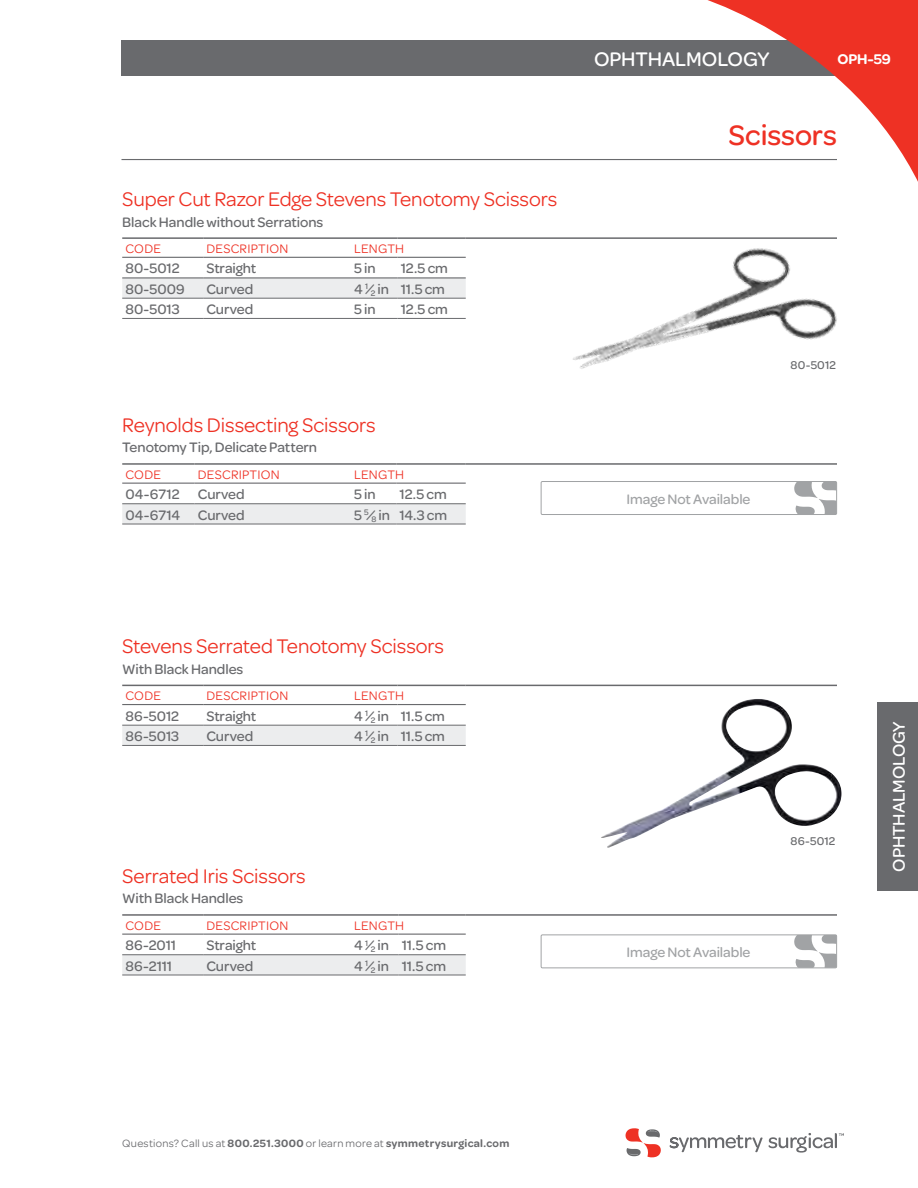
<style>
.page{position:relative;width:918px;height:1188px;background:#fff}
.page>*{position:absolute;margin:0;border:0;box-sizing:border-box;transform-origin:0 0}
.t1{font:500 30px "Omnes";letter-spacing:-.005em;color:#ee3124}
.t2{font:21px "Omnes";letter-spacing:-.005em;color:#ee3124}
.t3{font:500 21px "Omnes";letter-spacing:-.005em;color:#fff}
.t4{font:500 18px "Omnes";letter-spacing:-.005em;color:#fff}
.t5{font:600 15px "Omnes";color:#fff}
.t6{font:500 14.7px "Omnes";letter-spacing:-.005em;color:#696a6d}
.t7{font:500 14.7px "Omnes";letter-spacing:-.005em;color:#a1a3a5}
.t8{font:13.2px "Omnes";letter-spacing:.02em;color:#ee3124}
.t9{font:500 12px "Omnes";letter-spacing:.01em;color:#696a6d}
.t10{font:600 11.25px "Omnes";letter-spacing:.03em;color:#696a6d}
.s1{font-weight:400}
</style>
<div class="page">
<div style="left:878px;top:702px;width:40px;height:189px;background:#696a6d"></div>
<div style="left:121px;top:41px;width:756px;height:35px;background:#696a6d"></div>
<svg style="left:653px;top:0;width:265px;height:182px"></svg>
<svg style="left:670px;top:1133px;width:174px;height:20px"></svg>
<svg style="left:626px;top:1128px;width:35px;height:29px"></svg>
<hr style="left:122px;top:159px;width:715px;height:1px;background:#696a6d">
<svg style="left:122px;top:278px;width:344px;height:20px;background:#e6e7e8"></svg>
<hr style="left:122px;top:237px;width:81px;height:2px;background:#696a6d">
<hr style="left:203px;top:237px;width:148px;height:2px;background:#696a6d">
<hr style="left:351px;top:237px;width:46px;height:2px;background:#696a6d">
<hr style="left:397px;top:237px;width:69px;height:2px;background:#696a6d">
<hr style="left:466px;top:237px;width:371px;height:2px;background:#696a6d">
<hr style="left:122px;top:257px;width:81px;height:1px;background:#696a6d">
<hr style="left:203px;top:257px;width:148px;height:1px;background:#696a6d">
<hr style="left:351px;top:257px;width:46px;height:1px;background:#696a6d">
<hr style="left:397px;top:257px;width:69px;height:1px;background:#696a6d">
<hr style="left:122px;top:298px;width:81px;height:1px;background:#696a6d">
<hr style="left:203px;top:298px;width:148px;height:1px;background:#696a6d">
<hr style="left:351px;top:298px;width:46px;height:1px;background:#696a6d">
<hr style="left:397px;top:298px;width:69px;height:1px;background:#696a6d">
<hr style="left:122px;top:318px;width:81px;height:1px;background:#696a6d">
<hr style="left:203px;top:318px;width:148px;height:1px;background:#696a6d">
<hr style="left:351px;top:318px;width:46px;height:1px;background:#696a6d">
<hr style="left:397px;top:318px;width:69px;height:1px;background:#696a6d">
<hr style="left:122px;top:277px;width:81px;height:1px;background:#696a6d">
<hr style="left:203px;top:277px;width:148px;height:1px;background:#696a6d">
<hr style="left:351px;top:277px;width:46px;height:1px;background:#696a6d">
<hr style="left:397px;top:277px;width:69px;height:1px;background:#696a6d">
<img style="left:534px;top:175px;width:357px;height:194px">
<div style="left:122px;top:726px;width:344px;height:19px;background:#ecedee"></div>
<hr style="left:122px;top:685px;width:81px;height:1px;background:#696a6d">
<hr style="left:203px;top:685px;width:148px;height:1px;background:#696a6d">
<hr style="left:351px;top:685px;width:46px;height:1px;background:#696a6d">
<hr style="left:397px;top:685px;width:69px;height:1px;background:#696a6d">
<hr style="left:466px;top:685px;width:371px;height:1px;background:#696a6d">
<hr style="left:122px;top:704px;width:81px;height:1px;background:#696a6d">
<hr style="left:203px;top:704px;width:148px;height:1px;background:#696a6d">
<hr style="left:122px;top:725px;width:81px;height:1px;background:#696a6d">
<hr style="left:203px;top:725px;width:148px;height:1px;background:#696a6d">
<hr style="left:122px;top:745px;width:81px;height:1px;background:#696a6d">
<hr style="left:203px;top:745px;width:148px;height:1px;background:#696a6d">
<hr style="left:351px;top:704px;width:46px;height:1px;background:#696a6d">
<hr style="left:397px;top:704px;width:69px;height:1px;background:#696a6d">
<hr style="left:351px;top:725px;width:46px;height:1px;background:#696a6d">
<hr style="left:351px;top:745px;width:46px;height:1px;background:#696a6d">
<hr style="left:397px;top:725px;width:69px;height:1px;background:#696a6d">
<hr style="left:397px;top:745px;width:69px;height:1px;background:#696a6d">
<div style="left:122px;top:505px;width:344px;height:19px;background:#ecedee"></div>
<hr style="left:122px;top:463px;width:73px;height:2px;background:#696a6d">
<hr style="left:195px;top:463px;width:156px;height:2px;background:#696a6d">
<hr style="left:351px;top:463px;width:45px;height:2px;background:#696a6d">
<hr style="left:396px;top:463px;width:70px;height:2px;background:#696a6d">
<hr style="left:466px;top:463px;width:371px;height:2px;background:#696a6d">
<hr style="left:122px;top:483px;width:73px;height:1px;background:#696a6d">
<hr style="left:195px;top:483px;width:156px;height:1px;background:#696a6d">
<hr style="left:351px;top:483px;width:45px;height:1px;background:#696a6d">
<hr style="left:396px;top:483px;width:70px;height:1px;background:#696a6d">
<hr style="left:122px;top:504px;width:73px;height:1px;background:#696a6d">
<hr style="left:195px;top:504px;width:156px;height:1px;background:#696a6d">
<hr style="left:351px;top:504px;width:45px;height:1px;background:#696a6d">
<hr style="left:396px;top:504px;width:70px;height:1px;background:#696a6d">
<hr style="left:122px;top:524px;width:73px;height:1px;background:#696a6d">
<hr style="left:195px;top:524px;width:156px;height:1px;background:#696a6d">
<hr style="left:351px;top:524px;width:45px;height:1px;background:#696a6d">
<hr style="left:396px;top:524px;width:70px;height:1px;background:#696a6d">
<svg style="left:122px;top:955px;width:344px;height:20px;background:#e7e8e9"></svg>
<hr style="left:122px;top:914px;width:81px;height:2px;background:#696a6d">
<hr style="left:203px;top:914px;width:148px;height:2px;background:#696a6d">
<hr style="left:351px;top:914px;width:48px;height:2px;background:#696a6d">
<hr style="left:399px;top:914px;width:67px;height:2px;background:#696a6d">
<hr style="left:466px;top:914px;width:371px;height:2px;background:#696a6d">
<hr style="left:122px;top:934px;width:81px;height:1px;background:#696a6d">
<hr style="left:203px;top:934px;width:148px;height:1px;background:#696a6d">
<hr style="left:122px;top:954px;width:81px;height:1px;background:#696a6d">
<hr style="left:203px;top:954px;width:148px;height:1px;background:#696a6d">
<hr style="left:122px;top:975px;width:81px;height:1px;background:#696a6d">
<hr style="left:203px;top:975px;width:148px;height:1px;background:#696a6d">
<hr style="left:351px;top:934px;width:48px;height:1px;background:#696a6d">
<hr style="left:399px;top:934px;width:67px;height:1px;background:#696a6d">
<hr style="left:351px;top:954px;width:48px;height:1px;background:#696a6d">
<hr style="left:351px;top:975px;width:48px;height:1px;background:#696a6d">
<hr style="left:399px;top:954px;width:67px;height:1px;background:#696a6d">
<hr style="left:399px;top:975px;width:67px;height:1px;background:#696a6d">
<img style="left:601px;top:699px;width:241px;height:149px">
<div style="left:541px;top:481px;width:296px;height:34px;border:1px solid #a1a3a5"></div>
<svg style="left:794px;top:482px;width:43px;height:32px"></svg>
<div style="left:541px;top:934px;width:296px;height:34px;border:1px solid #a1a3a5"></div>
<svg style="left:794px;top:935px;width:43px;height:33px"></svg>
<h2 class="t2" style="left:122px;top:187px;width:437px">Super Cut Razor Edge Stevens Tenotomy Scissors</h2>
<p class="t6" style="left:122px;top:213px;width:203px">Black Handle without Serrations</p>
<p class="t8" style="left:125px;top:241px;width:37px">Code</p>
<p class="t8" style="left:206px;top:241px;width:84px">Description</p>
<p class="t8" style="left:354px;top:241px;width:51px">Length</p>
<p class="t6" style="left:125px;top:260px;width:56px">80-5012</p>
<p class="t6" style="left:206px;top:260px;width:51px">Straight</p>
<p class="t6" style="left:354px;top:260px;width:23px">5 in</p>
<p class="t6" style="left:401px;top:260px;width:49px">12.5 cm</p>
<p class="t6" style="left:125px;top:281px;width:61px">80-5009</p>
<p class="t6" style="left:206px;top:281px;width:48px">Curved</p>
<p class="t6" style="left:354px;top:281px;width:92px">4 <sup>1</sup>⁄<sub>2</sub> in 11.5 cm</p>
<p class="t6" style="left:125px;top:301px;width:56px">80-5013</p>
<p class="t6" style="left:206px;top:301px;width:48px">Curved</p>
<p class="t6" style="left:354px;top:301px;width:23px">5 in</p>
<p class="t6" style="left:401px;top:301px;width:49px">12.5 cm</p>
<h2 class="t2" style="left:122px;top:413px;width:255px">Reynolds Dissecting Scissors</h2>
<p class="t6" style="left:122px;top:439px;width:196px">Tenotomy Tip, Delicate Pattern</p>
<p class="t8" style="left:125px;top:467px;width:37px">Code</p>
<p class="t8" style="left:198px;top:467px;width:84px">Description</p>
<p class="t8" style="left:354px;top:467px;width:51px">Length</p>
<p class="t6" style="left:125px;top:486px;width:121px">04-6712 Curved</p>
<p class="t6" style="left:354px;top:486px;width:23px">5 in</p>
<p class="t6" style="left:400px;top:486px;width:49px">12.5 cm</p>
<p class="t6" style="left:125px;top:507px;width:121px">04-6714 Curved</p>
<p class="t6" style="left:354px;top:507px;width:94px">5 <sup>5</sup>⁄<sub>8</sub> in 14.3 cm</p>
<h2 class="t3" style="left:594px;top:48px;width:177px">Ophthalmology</h2>
<p class="t5" style="left:838px;top:51px;width:55px">opH-59</p>
<h1 class="t1" style="left:729px;top:119px;width:110px">Scissors</h1>
<p class="t9" style="left:790px;top:359px;width:47px">80-5012</p>
<p class="t7" style="left:626px;top:491px;width:126px">Image Not Available</p>
<h2 class="t2" style="left:122px;top:634px;width:323px">Stevens Serrated Tenotomy Scissors</h2>
<p class="t6" style="left:122px;top:661px;width:123px">With Black Handles</p>
<p class="t8" style="left:125px;top:689px;width:37px">Code</p>
<p class="t8" style="left:206px;top:689px;width:84px">Description</p>
<p class="t8" style="left:354px;top:689px;width:51px">Length</p>
<p class="t6" style="left:125px;top:708px;width:55px">86-5012</p>
<p class="t6" style="left:206px;top:708px;width:51px">Straight</p>
<p class="t6" style="left:354px;top:708px;width:92px">4 <sup>1</sup>⁄<sub>2</sub> in 11.5 cm</p>
<p class="t6" style="left:125px;top:728px;width:55px">86-5013</p>
<p class="t6" style="left:206px;top:728px;width:48px">Curved</p>
<p class="t6" style="left:354px;top:728px;width:92px">4 <sup>1</sup>⁄<sub>2</sub> in 11.5 cm</p>
<h2 class="t2" style="left:122px;top:864px;width:185px">Serrated I ris Scissors</h2>
<p class="t6" style="left:122px;top:890px;width:123px">With Black Handles</p>
<p class="t8" style="left:125px;top:918px;width:37px">Code</p>
<p class="t8" style="left:206px;top:918px;width:84px">Description</p>
<p class="t8" style="left:354px;top:918px;width:51px">Length</p>
<p class="t6" style="left:125px;top:937px;width:52px">86-2011</p>
<p class="t6" style="left:206px;top:937px;width:51px">Straight</p>
<p class="t6" style="left:354px;top:937px;width:93px">4 <sup>1</sup>⁄<sub>2</sub> in 11.5 cm</p>
<p class="t6" style="left:125px;top:958px;width:48px">86-2111</p>
<p class="t6" style="left:206px;top:958px;width:48px">Curved</p>
<p class="t6" style="left:354px;top:958px;width:93px">4 <sup>1</sup>⁄<sub>2</sub> in 11.5 cm</p>
<p class="t7" style="left:626px;top:944px;width:126px">Image Not Available</p>
<p class="t9" style="left:790px;top:834px;width:46px">86-5012</p>
<p class="t4" style="left:889px;top:872px;width:152px;rotate:-90deg">Ophthalmology</p>
<p class="t10" style="left:122px;top:1136px;width:389px"><span class="s1">Questions? Call us at</span> 800.251.3000 <span class="s1">or learn more at</span> symmetrysurgical.com</p>
</div>
